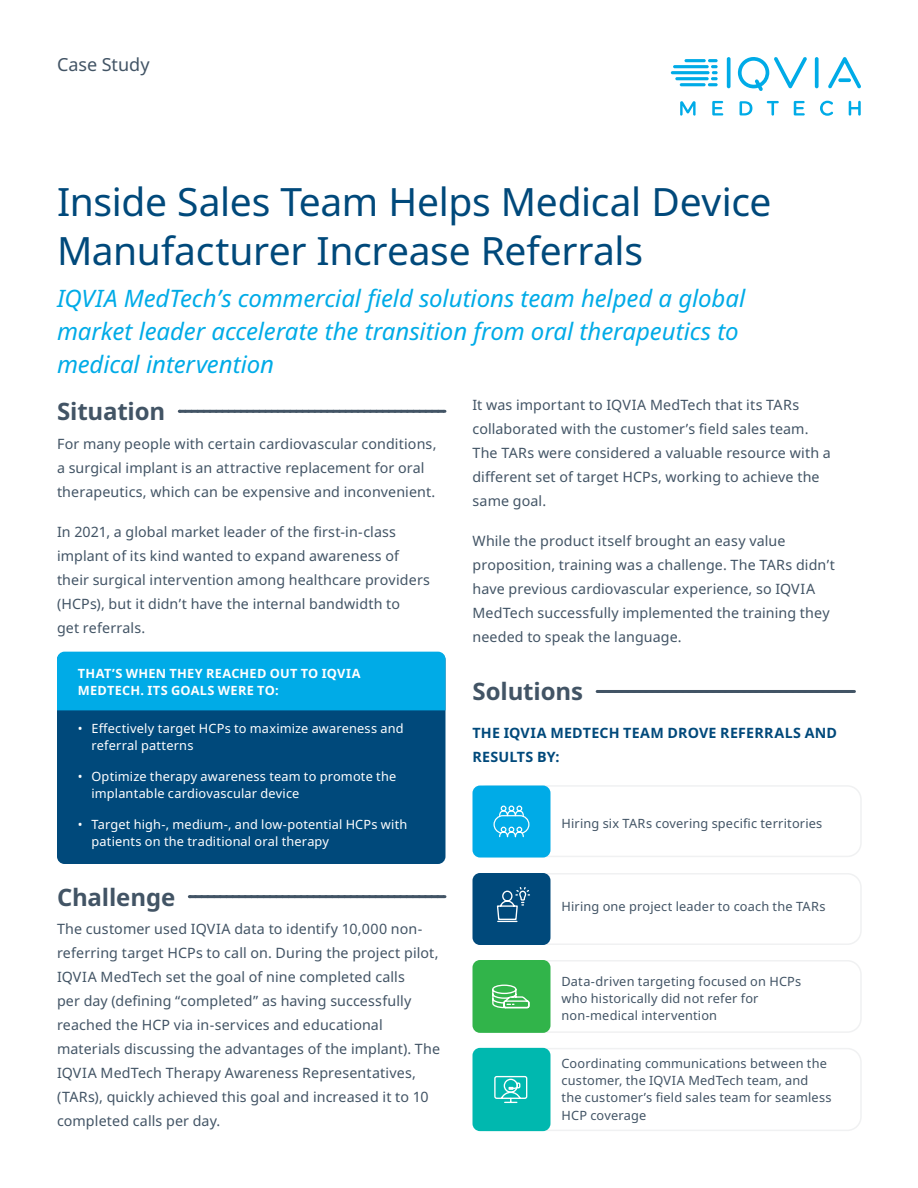
<style>
.page{position:relative;width:918px;height:1188px;background:#fff}
.page>*{position:absolute;margin:0;border:0;box-sizing:border-box;transform-origin:0 0}
.t1{font:39px/49.5px "Noto Sans";letter-spacing:-.01em;color:#00497b}
.Title_subhead{font:italic 24px/33px "Noto Sans";letter-spacing:-.005em;color:#00abe7}
.CS_heading{font:700 24px "Noto Sans";letter-spacing:-.005em;color:#425465}
.t2{font:18px "Noto Sans";color:#425465}
.Body_copy_-_Space{font:14.25px/24px "Noto Sans";letter-spacing:.01em;color:#425465}
.Subheading{font:700 14.25px/24px "Noto Sans";letter-spacing:.015em;color:#00497b}
.Table_body_copy{font:12.75px/17.2px "Noto Sans";letter-spacing:.015em;color:#425465}
.t3{font:12.75px/17.2px "Noto Sans";letter-spacing:.015em;color:#fff}
.Subheading-2{font:700 12.75px/17.2px "Noto Sans";letter-spacing:.02em;color:#fff}
</style>
<div class="page">
<div style="left:57px;top:652px;width:388px;height:212px;background:#00497b;border-radius:8px"></div>
<svg style="left:727px;top:57px;width:4px;height:31px"></svg>
<svg style="left:815px;top:57px;width:4px;height:31px"></svg>
<svg style="left:737px;top:57px;width:70px;height:34px"></svg>
<svg style="left:828px;top:57px;width:33px;height:32px"></svg>
<hr style="left:680px;top:83px;width:26px;height:3px;background:#00abe7;border-radius:2px">
<svg style="left:708px;top:59px;width:10px;height:27px"></svg>
<hr style="left:675px;top:77px;width:34px;height:3px;background:#00abe7;border-radius:2px">
<hr style="left:671px;top:71px;width:39px;height:3px;background:#00abe7;border-radius:2px">
<hr style="left:673px;top:65px;width:36px;height:3px;background:#00abe7;border-radius:2px">
<hr style="left:685px;top:59px;width:21px;height:3px;background:#00abe7;border-radius:2px">
<svg style="left:767px;top:101px;width:12px;height:15px"></svg>
<svg style="left:794px;top:101px;width:11px;height:14px"></svg>
<svg style="left:820px;top:101px;width:13px;height:15px"></svg>
<svg style="left:849px;top:101px;width:12px;height:15px"></svg>
<svg style="left:712px;top:101px;width:11px;height:14px"></svg>
<svg style="left:680px;top:101px;width:16px;height:15px"></svg>
<svg style="left:740px;top:101px;width:12px;height:14px"></svg>
<div style="left:473px;top:1048px;width:389px;height:83px;border:2px solid #f0f1f2;border-radius:14px"></div>
<div style="left:473px;top:960px;width:389px;height:73px;border:2px solid #f0f1f2;border-radius:14px"></div>
<div style="left:473px;top:873px;width:389px;height:72px;border:2px solid #f0f1f2;border-radius:14px"></div>
<div style="left:473px;top:785px;width:389px;height:72px;border:2px solid #f0f1f2;border-radius:14px"></div>
<div style="left:472px;top:1048px;width:78px;height:83px;background:#00b8af;border-radius:8px"></div>
<div style="left:472px;top:960px;width:78px;height:73px;background:#31b44a;border-radius:8px"></div>
<div style="left:472px;top:873px;width:78px;height:72px;background:#00497b;border-radius:8px"></div>
<div style="left:472px;top:786px;width:78px;height:72px;background:#00abe7;border-radius:8px"></div>
<svg style="left:492px;top:984px;width:38px;height:25px"></svg>
<svg style="left:494px;top:1075px;width:34px;height:29px"></svg>
<svg style="left:496px;top:887px;width:34px;height:36px"></svg>
<svg style="left:493px;top:805px;width:37px;height:33px"></svg>
<svg style="left:597px;top:690px;width:257px;height:3px"></svg>
<div style="left:57px;top:652px;width:388px;height:58px;background:#00abe7"></div>
<svg style="left:179px;top:410px;width:266px;height:3px"></svg>
<svg style="left:189px;top:895px;width:256px;height:3px"></svg>
<p class="t2" style="left:57px;top:54px;width:94px">Case Study</p>
<p class="t1" style="left:57px;top:177px;width:716px">Inside Sales Team Helps Medical Device<br>Manufacturer Increase Referrals</p>
<p class="Title_subhead" style="left:57px;top:282px;width:690px">IQVIA MedTech’s commercial field solutions team helped a global market leader accelerate the transition from oral therapeutics to medical intervention</p>
<p class="CS_heading" style="left:57px;top:398px;width:110px">Situation</p>
<p class="Body_copy_-_Space" style="left:57px;top:432px;width:381px">For many people with certain cardiovascular conditions, a surgical implant is an attractive replacement for oral therapeutics, which can be expensive and inconvenient.</p>
<p class="Body_copy_-_Space" style="left:57px;top:520px;width:375px">In 2021, a global market leader of the first-in-class implant of its kind wanted to expand awareness of their surgical intervention among healthcare providers (HCPs), but it didn’t have the internal bandwidth to<br>get referrals.</p>
<p class="Subheading-2" style="left:78px;top:665px;width:284px">THAT’S WHEN THEY REACHED OUT TO IQVIA<br>MEDTECH. ITS GOALS WERE TO:</p>
<p class="t3" style="left:91px;top:720px;width:314px;text-indent:-14px">• Effectively target HCPs to maximize awareness and referral patterns</p>
<p class="t3" style="left:91px;top:768px;width:306px;text-indent:-14px">• Optimize therapy awareness team to promote the implantable cardiovascular device</p>
<p class="t3" style="left:91px;top:816px;width:318px;text-indent:-14px">• Target high-, medium-, and low-potential HCPs with patients on the traditional oral therapy</p>
<p class="CS_heading" style="left:57px;top:883px;width:120px">Challenge</p>
<p class="Body_copy_-_Space" style="left:57px;top:917px;width:385px">The customer used IQVIA data to identify 10,000 non&shy;referring target HCPs to call on. During the project pilot, IQVIA MedTech set the goal of nine completed calls<br>per day (defining “completed” as having successfully reached the HCP via in-services and educational materials discussing the advantages of the implant). The IQVIA MedTech Therapy Awareness Representatives, (TARs), quickly achieved this goal and increased it to 10 completed calls per day.</p>
<p class="Body_copy_-_Space" style="left:472px;top:393px;width:360px">It was important to IQVIA MedTech that its TARs collaborated with the customer’s field sales team.<br>The TARs were considered a valuable resource with a different set of target HCPs, working to achieve the same goal.</p>
<p class="Body_copy_-_Space" style="left:472px;top:529px;width:364px">While the product itself brought an easy value proposition, training was a challenge. The TARs didn’t have previous cardiovascular experience, so IQVIA MedTech successfully implemented the training they needed to speak the language.</p>
<p class="CS_heading" style="left:472px;top:678px;width:112px">Solutions</p>
<p class="Subheading" style="left:472px;top:721px;width:366px">THE IQVIA MEDTECH TEAM DROVE REFERRALS AND<br>RESULTS BY:</p>
<p class="Table_body_copy" style="left:562px;top:815px;width:262px">Hiring six TARs covering specific territories</p>
<p class="Table_body_copy" style="left:562px;top:898px;width:266px">Hiring one project leader to coach the TARs</p>
<p class="Table_body_copy" style="left:562px;top:973px;width:241px">Data-driven targeting focused on HCPs who historically did not refer for non-medical intervention</p>
<p class="Table_body_copy" style="left:562px;top:1055px;width:271px">Coordinating communications between the customer, the IQVIA MedTech team, and the customer’s field sales team for seamless HCP coverage</p>
</div>
